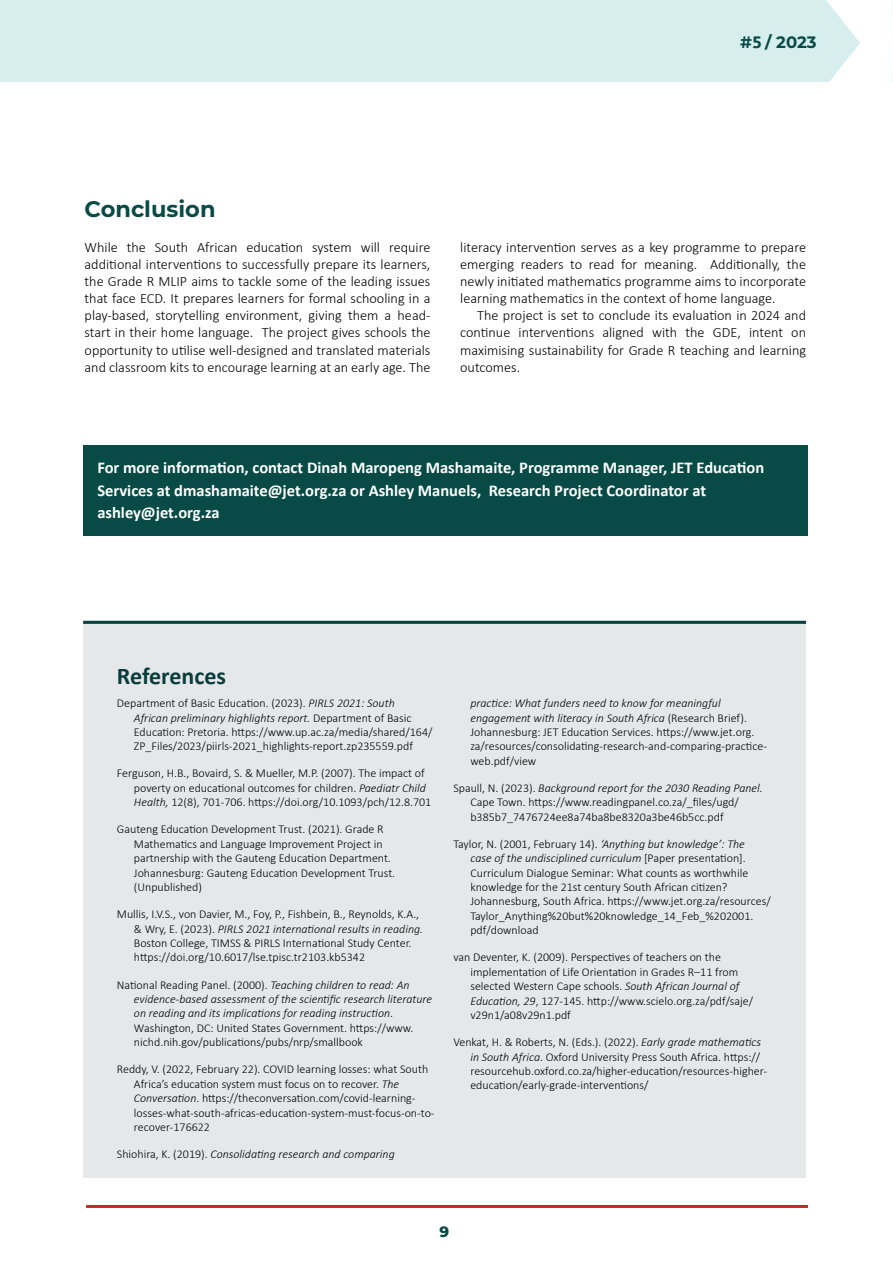
<style>
.page{position:relative;width:893px;height:1263px;background:#fff}
.page>*{position:absolute;margin:0;border:0;box-sizing:border-box;transform-origin:0 0}
.t1{font:700 24px "Calibri";color:#083d3d}
.t2{font:700 22.5px "Montserrat";color:#084a45}
.t3{font:700 16.5px/22.5px "Calibri";color:#fff}
.t4{font:700 16.5px "Montserrat";color:#084a45}
.t5{font:800 15px "Montserrat";color:#084a45}
.t6{font:300 14.25px/17.1px "Calibri";color:#000;text-align:justify}
.t7{font:300 12px/14.4px "Calibri";color:#000}
.t8{font:italic 300 12px/14.4px "Calibri";color:#000}
.s1{font-family:"Dubai";font-size:18px}
.s2{font-style:italic}
.s3{font-style:normal}
</style>
<div class="page">
<div style="left:0;top:0;width:893px;height:82px;background:#d6eeed"></div>
<hr style="left:86px;top:1205px;width:722px;height:3px;background:#d12429">
<svg style="left:826px;top:0;width:67px;height:82px"></svg>
<div style="left:83px;top:446px;width:725px;height:90px;background:#084a45"></div>
<div style="left:83px;top:621px;width:723px;height:557px;background:#e6e7e8"></div>
<hr style="left:83px;top:621px;width:723px;height:3px;background:#084a45">
<h3 class="t4" style="left:740px;top:30px;width:78px">#<span class="s1">5</span> / 2023</h3>
<h2 class="t2" style="left:85px;top:193px;width:132px">Conclusion</h2>
<p class="t6" style="left:85px;top:238px;width:347px">While the South African education system will require additional interventions to successfully prepare its learners, the Grade R MLIP aims to tackle some of the leading issues that face ECD. It prepares learners for formal schooling in a play-based, storytelling environment, giving them a head&shy;start in their home language. The project gives schools the opportunity to utilise well-designed and translated materials and classroom kits to encourage learning at an early age. The</p>
<p class="t6" style="left:460px;top:238px;width:347px">literacy intervention serves as a key programme to prepare emerging readers to read for meaning. Additionally, the newly initiated mathematics programme aims to incorporate learning mathematics in the context of home language.</p>
<p class="t6" style="left:460px;top:307px;width:347px;text-indent:17px">The project is set to conclude its evaluation in 2024 and continue interventions aligned with the GDE, intent on maximising sustainability for Grade R teaching and learning outcomes.</p>
<h3 class="t3" style="left:97px;top:457px;width:668px">For more information, contact Dinah Maropeng Mashamaite, Programme Manager, JET Education<br>Services at dmashamaite@jet.org.za or Ashley Manuels, Research Project Coordinator at ashley@jet.org.za</h3>
<h1 class="t1" style="left:117px;top:660px;width:111px">References</h1>
<p class="t7" style="left:134px;top:696px;width:300px;text-indent:-17px">Department of Basic Education. (2023). <span class="s2">PIRLS 2021: South<br>African preliminary highlights report.</span> Department of Basic Education: Pretoria. https://www.up.ac.za/media/shared/164/ ZP_Files/2023/piirls-2021_highlights-report.zp235559.pdf</p>
<p class="t7" style="left:134px;top:766px;width:299px;text-indent:-17px">Ferguson, H.B., Bovaird, S. &amp; Mueller, M.P. (2007). The impact of poverty on educational outcomes for children. <span class="s2">Paediatr Child<br>Health,</span> 12(8), 701-706. https://doi.org/10.1093/pch/12.8.701</p>
<p class="t7" style="left:134px;top:822px;width:263px;text-indent:-17px">Gauteng Education Development Trust. (2021). Grade R Mathematics and Language Improvement Project in partnership with the Gauteng Education Department.<br>Johannesburg: Gauteng Education Development Trust. (Unpublished)</p>
<p class="t7" style="left:134px;top:907px;width:291px;text-indent:-17px">Mullis, I.V.S., von Davier, M., Foy, P., Fishbein, B., Reynolds, K.A., &amp; Wry, E. (2023). <span class="s2">PIRLS 2021 international results in reading.<br></span>Boston College, TIMSS &amp; PIRLS International Study Center. https://doi.org/10.6017/lse.tpisc.tr2103.kb5342</p>
<p class="t8" style="left:134px;top:977px;width:300px;text-indent:-17px"><span class="s3">National Reading Panel. (2000).</span> Teaching children to read: An evidence-based assessment of the scientific research literature on reading and its implications for reading instruction<span class="s3">.<br>Washington, DC: United States Government. https://www. nichd.nih.gov/publications/pubs/nrp/smallbook</span></p>
<p class="t7" style="left:134px;top:1062px;width:302px;text-indent:-17px">Reddy, V. (2022, February 22). COVID learning losses: what South Africa’s education system must focus on to recover. <span class="s2">The Conversation</span>. https://theconversation.com/covid-learning&shy;losses-what-south-africas-education-system-must-focus-on-to&shy;recover-176622</p>
<p class="t8" style="left:117px;top:1147px;width:279px"><span class="s3">Shiohira, K. (2019).</span> Consolidating research and comparing</p>
<p class="t7" style="left:470px;top:696px;width:298px"><span class="s2">practice: What funders need to know for meaningful engagement with literacy in South Africa</span> (Research Brief).<br>Johannesburg: JET Education Services. https://www.jet.org. za/resources/consolidating-research-and-comparing-practice&shy;web.pdf/view</p>
<p class="t7" style="left:470px;top:780px;width:294px;text-indent:-17px">Spaull, N. (2023). <span class="s2">Background report for the 2030 Reading Panel.<br></span>Cape Town. https://www.readingpanel.co.za/_files/ugd/ b385b7_7476724ee8a74ba8be8320a3be46b5cc.pdf</p>
<p class="t7" style="left:470px;top:836px;width:302px;text-indent:-17px">Taylor, N. (2001, February 14). <span class="s2">‘Anything but knowledge’: The<br>case of the undisciplined curriculum</span> [Paper presentation].<br>Curriculum Dialogue Seminar: What counts as worthwhile knowledge for the 21st century South African citizen?<br>Johannesburg, South Africa. https://www.jet.org.za/resources/ Taylor_Anything%20but%20knowledge_14_Feb_%202001. pdf/download</p>
<p class="t7" style="left:470px;top:950px;width:284px;text-indent:-17px">van Deventer, K. (2009). Perspectives of teachers on the implementation of Life Orientation in Grades R–11 from selected Western Cape schools. <span class="s2">South African Journal of Education, 29</span>, 127-145. http://www.scielo.org.za/pdf/saje/ v29n1/a08v29n1.pdf</p>
<p class="t7" style="left:470px;top:1035px;width:298px;text-indent:-17px">Venkat, H. &amp; Roberts, N. (Eds.). (2022). <span class="s2">Early grade mathematics in South Africa</span>. Oxford University Press South Africa. https:// resourcehub.oxford.co.za/higher-education/resources-higher&shy;education/early-grade-interventions/</p>
<p class="t5" style="left:439px;top:1221px;width:11px">9</p>
</div>
